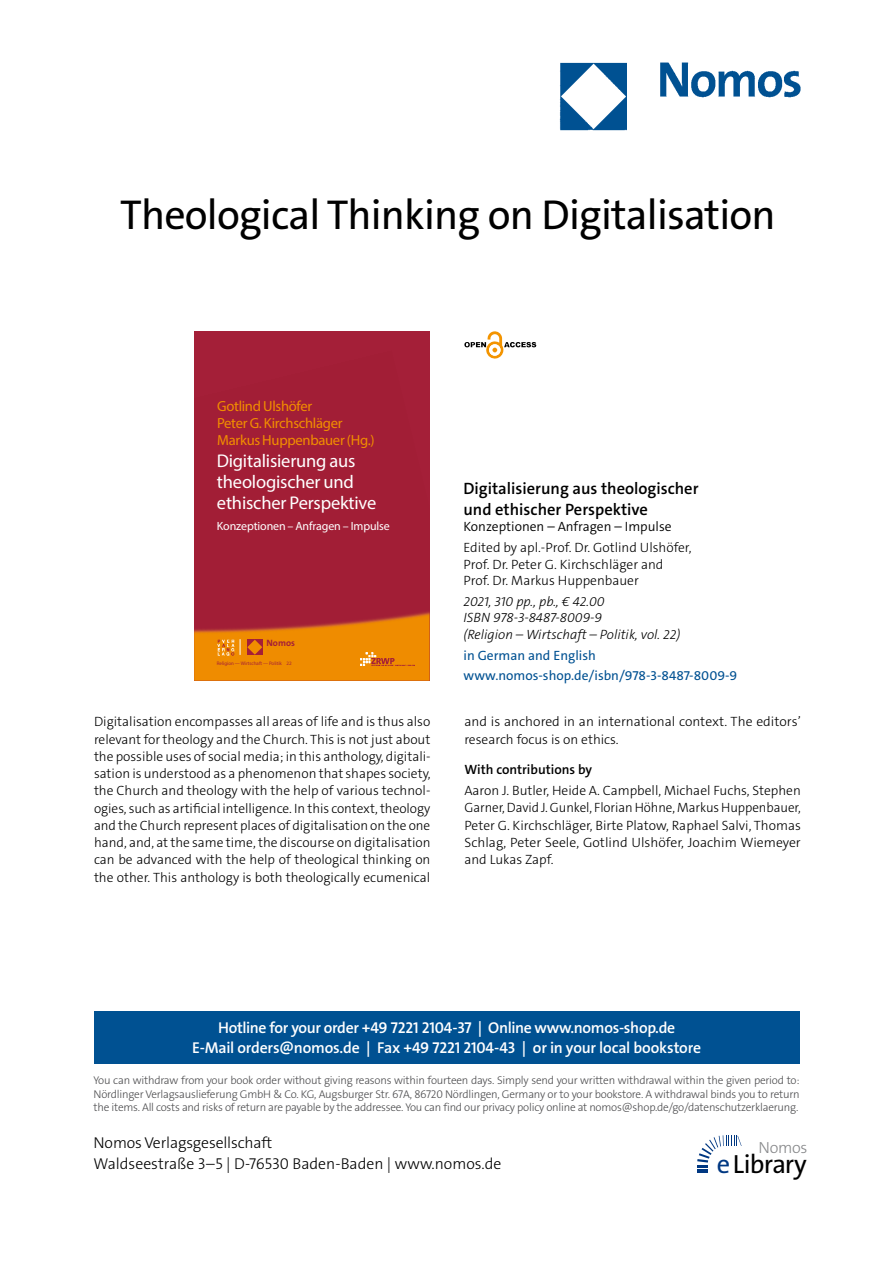
<style>
.page{position:relative;width:893px;height:1263px;background:#fff}
.page>*{position:absolute;margin:0;border:0;box-sizing:border-box;transform-origin:0 0}
.t1{font:42px "The Sans Os F";letter-spacing:-.02em;color:#000}
.t2{font:26.4px "The Sans Os F";letter-spacing:-.03em;color:#000}
.t3{font:18.45px/21.1px "Myriad Pro";letter-spacing:-.01em;color:#fff}
.t4{font:600 16.5px/21px "The Sans C5";color:#000}
.t5{font:300 16.2px "The Sans Os F";letter-spacing:-.02em;color:#87888a}
.t6{font:600 15.75px/21px "The Sans Os F";letter-spacing:-.02em;color:#fff;text-align:center}
.t7{font:300 15.75px/21px "The Sans Os F";color:#000}
.t8{font:14.7px/16.8px "Myriad Pro";letter-spacing:-.02em;color:#f18e00}
.t9{font:300 13.5px/17.2px "The Sans C5";color:#000}
.t10{font:italic 300 13.5px/16.5px "The Sans C5";color:#000}
.t11{font:13.5px/20.7px "The Sans C5";color:#005192}
.t12{font:300 13.5px "The Sans C5";color:#000}
.t13{font:600 13.5px "The Sans C5";color:#000}
.t14{font:12px "Myriad Pro";letter-spacing:-.01em;color:#fff}
.t15{font:300 11.25px/13.5px "The Sans Os F";letter-spacing:-.02em;color:#4b4b4d;text-align:justify}
.t16{font:700 9.3px "The Sans Os F";color:#a41f38}
.t17{font:5.1px "Myriad Pro";color:#a41f38}
.s1{color:#003882}
</style>
<div class="page">
<div style="left:94px;top:1011px;width:705px;height:52px;background:#005192"></div>
<svg style="left:697px;top:1135px;width:45px;height:38px"></svg>
<img style="left:559px;top:62px;width:242px;height:69px">
<div style="left:194px;top:331px;width:236px;height:349px;background:#a41f38"></div>
<img style="left:194px;top:612px;width:236px;height:68px">
<svg style="left:240px;top:639px;width:1px;height:16px"></svg>
<div style="left:247px;top:639px;width:16px;height:16px;background:#a41f38"></div>
<svg style="left:247px;top:640px;width:15px;height:15px"></svg>
<img style="left:217px;top:639px;width:17px;height:16px">
<img style="left:360px;top:652px;width:55px;height:13px">
<svg style="left:464px;top:331px;width:72px;height:28px"></svg>
<h1 class="t1" style="left:120px;top:199px;width:657px">Theological Thinking on Digitalisation</h1>
<p class="t8" style="left:217px;top:397px;width:159px">Gotlind Ulshöfer<br>Peter G. Kirchschläger<br>Markus Huppenbauer (Hg.)</p>
<h3 class="t3" style="left:217px;top:450px;width:161px">Digitalisierung aus theologischer und ethischer Perspektive</h3>
<p class="t14" style="left:217px;top:519px;width:174px">Konzeptionen – Anfragen – Impulse</p>
<p class="t16" style="left:266px;top:636px;width:30px">Nomos</p>
<p class="t17" style="left:217px;top:660px;width:76px">Religion — Wirtschaft — Politik 22</p>
<p class="t4" style="left:463px;top:478px;width:237px">Digitalisierung aus theologischer und ethischer Perspektive</p>
<p class="t12" style="left:463px;top:518px;width:210px">Konzeptionen – Anfragen – Impulse</p>
<p class="t9" style="left:463px;top:539px;width:229px;line-height:16.5px">Edited by apl.-Prof. Dr. Gotlind Ulshöfer,<br>Prof. Dr. Peter G. Kirchschläger and<br>Prof. Dr. Markus Huppenbauer</p>
<p class="t10" style="left:463px;top:593px;width:219px">2021, 310 pp., pb., € 42.00<br>ISBN 978-3-8487-8009-9<br>(Religion – Wirtschaft – Politik, vol. 22)</p>
<p class="t11" style="left:463px;top:645px;width:275px">in German and English www.nomos-shop.de/isbn/978-3-8487-8009-9</p>
<p class="t9" style="left:94px;top:713px;width:338px;text-align:justify">Digitalisation encompasses all areas of life and is thus also relevant for theology and the Church. This is not just about the possible uses of social media; in this anthology, digitali&shy;sation is understood as a phenomenon that shapes society, the Church and theology with the help of various technol&shy;ogies, such as artificial intelligence. In this context, theology and the Church represent places of digitalisation on the one hand, and, at the same time, the discourse on digitalisation can be advanced with the help of theological thinking on the other. This anthology is both theologically ecumenical</p>
<p class="t9" style="left:464px;top:713px;width:338px">and is anchored in an international context. The editors’ research focus is on ethics.</p>
<p class="t13" style="left:464px;top:760px;width:129px">With contributions by</p>
<p class="t9" style="left:464px;top:782px;width:338px;text-align:justify">Aaron J. Butler, Heide A. Campbell, Michael Fuchs, Stephen Garner, David J. Gunkel, Florian Höhne, Markus Huppenbauer, Peter G. Kirchschläger, Birte Platow, Raphael Salvi, Thomas Schlag, Peter Seele, Gotlind Ulshöfer, Joachim Wiemeyer and Lukas Zapf.</p>
<p class="t6" style="left:192px;top:1017px;width:510px">Hotline for your order +49 7221 2104-37 | Online www.nomos-shop.de<br>E-Mail orders@nomos.de | Fax +49 7221 2104-43 | or in your local bookstore</p>
<p class="t15" style="left:94px;top:1074px;width:708px">You can withdraw from your book order without giving reasons within fourteen days. Simply send your written withdrawal within the given period to:<br>Nördlinger Verlagsauslieferung GmbH &amp; Co. KG, Augsburger Str. 67A, 86720 Nördlingen, Germany or to your bookstore. A withdrawal binds you to return the items. All costs and risks of return are payable by the addressee. You can find our privacy policy online at nomos@shop.de/go/datenschutzerklaerung.</p>
<p class="t7" style="left:94px;top:1133px;width:409px">Nomos Verlagsgesellschaft<br>Waldseestraße 3–5 | D-76530 Baden-Baden | www.nomos.de</p>
<p class="t5" style="left:758px;top:1137px;width:51px">Nomos</p>
<h2 class="t2" style="left:717px;top:1153px;width:91px"><span class="s1">e</span>Library</h2>
</div>
